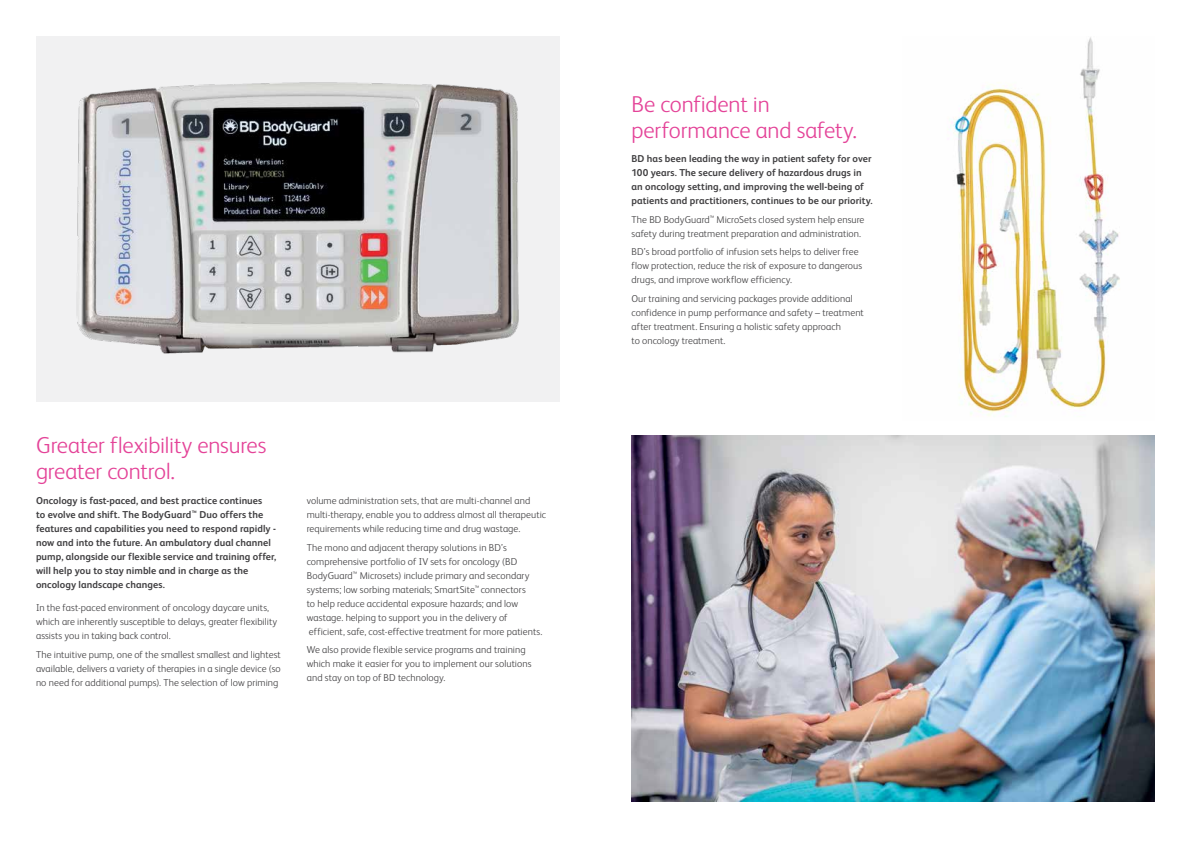
<style>
.page{position:relative;width:1191px;height:842px;background:#fff}
.page>*{position:absolute;margin:0;border:0;box-sizing:border-box;transform-origin:0 0}
.t1{font:300 23px/26px "FS Albert";letter-spacing:-.005em;color:#e44398}
.t2{font:300 10px/14px "FS Albert";letter-spacing:.005em;color:#414042}
.t3{font:700 10px/14px "FS Albert";letter-spacing:.005em;color:#414042}
</style>
<div class="page">
<div style="left:36px;top:36px;width:523px;height:366px;background:#f1f1f2"></div>
<img style="left:76px;top:82px;width:443px;height:272px">
<img style="left:631px;top:436px;width:524px;height:365px">
<img style="left:950px;top:37px;width:170px;height:380px">
<h1 class="t1" style="left:36px;top:431px;width:232px">Greater flexibility ensures greater control.</h1>
<p class="t3" style="left:36px;top:493px;width:242px">Oncology is fast-paced, and best practice continues<br>to evolve and shift. The BodyGuard<sup>™</sup> Duo offers the features and capabilities you need to respond rapidly - now and into the future. An ambulatory dual channel pump, alongside our flexible service and training offer, will help you to stay nimble and in charge as the oncology landscape changes.</p>
<p class="t2" style="left:36px;top:600px;width:243px">In the fast-paced environment of oncology daycare units, which are inherently susceptible to delays, greater flexibility assists you in taking back control.</p>
<p class="t2" style="left:36px;top:647px;width:246px;text-align:justify">The intuitive pump, one of the smallest smallest and lightest available, delivers a variety of therapies in a single device (so no need for additional pumps). The selection of low priming</p>
<p class="t2" style="left:307px;top:493px;width:241px">volume administration sets, that are multi-channel and multi-therapy, enable you to address almost all therapeutic requirements while reducing time and drug wastage.</p>
<p class="t2" style="left:307px;top:540px;width:237px">The mono and adjacent therapy solutions in BD’s comprehensive portfolio of IV sets for oncology (BD BodyGuard<sup>™</sup> Microsets) include primary and secondary systems; low sorbing materials; SmartSite<sup>™</sup> connectors<br>to help reduce accidental exposure hazards; and low wastage. helping to support you in the delivery of efficient, safe, cost-effective treatment for more patients.</p>
<p class="t2" style="left:307px;top:642px;width:226px">We also provide flexible service programs and training which make it easier for you to implement our solutions and stay on top of BD technology.</p>
<h1 class="t1" style="left:631px;top:90px;width:227px">Be confident in performance and safety.</h1>
<p class="t3" style="left:631px;top:151px;width:243px">BD has been leading the way in patient safety for over 100 years. The secure delivery of hazardous drugs in an oncology setting, and improving the well-being of patients and practitioners, continues to be our priority.</p>
<p class="t2" style="left:631px;top:212px;width:234px">The BD BodyGuard<sup>™</sup> MicroSets closed system help ensure safety during treatment preparation and administration.</p>
<p class="t2" style="left:631px;top:244px;width:232px">BD’s broad portfolio of infusion sets helps to deliver free flow protection, reduce the risk of exposure to dangerous drugs, and improve workflow efficiency.</p>
<p class="t2" style="left:631px;top:291px;width:234px">Our training and servicing packages provide additional confidence in pump performance and safety – treatment after treatment. Ensuring a holistic safety approach<br>to oncology treatment.</p>
</div>
